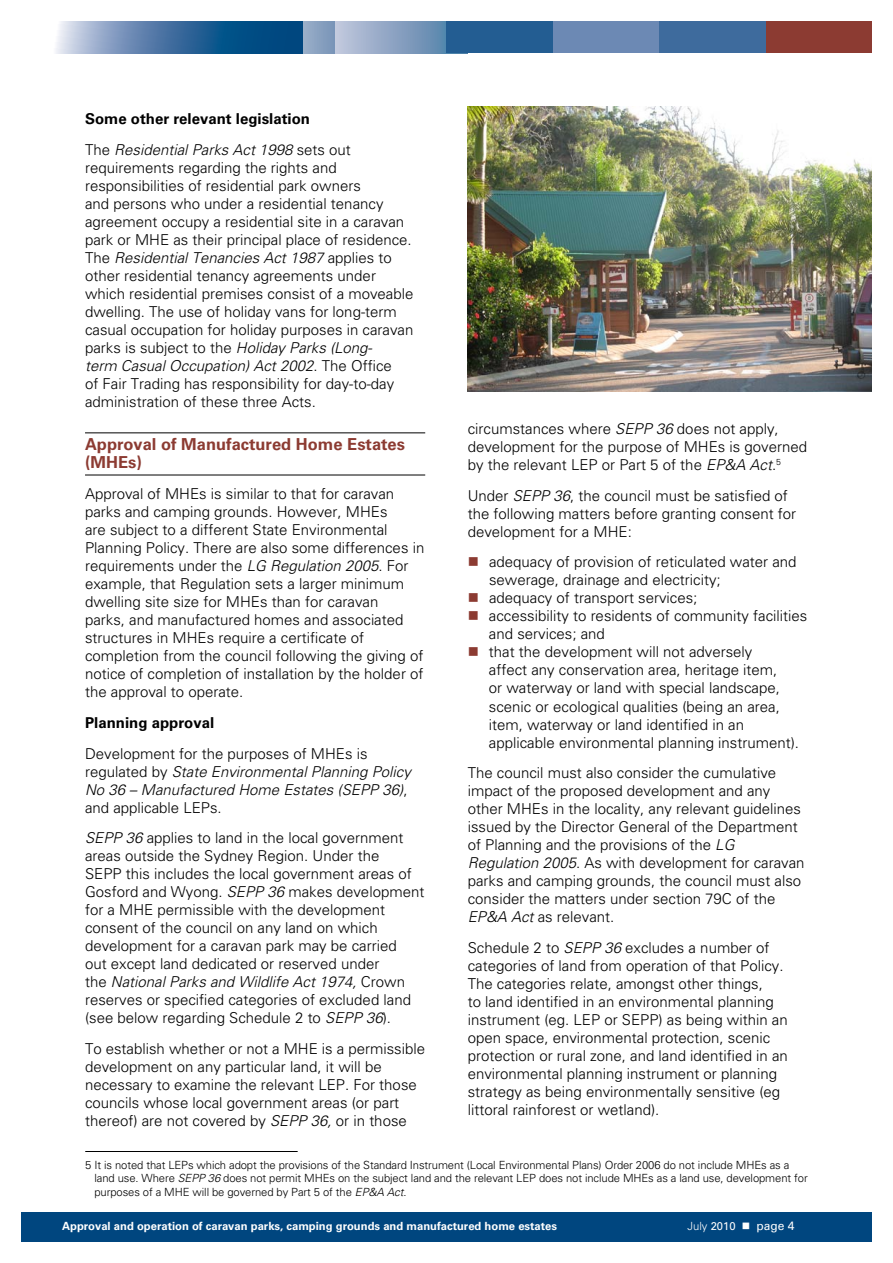
<style>
.page{position:relative;width:893px;height:1263px;background:#fff}
.page>*{position:absolute;margin:0;border:0;box-sizing:border-box;transform-origin:0 0}
.t1{font:700 16.5px/18px "Univers";color:#8c3b32}
.t2{font:300 15px/18px "Univers";color:#000}
.t3{font:italic 300 15px/18px "Univers";color:#000}
.t4{font:700 15px/30.8px "Univers";color:#000}
.t5{font:12px "Univers";color:#fff}
.t6{font:300 11.25px/13.5px "Univers";letter-spacing:-.01em;color:#000}
.t7{font:700 11.25px "Univers";color:#fff}
.s1{font-weight:300}
.s2{font-weight:300;font-style:italic}
.s3{font-style:italic}
.s4{font-style:normal}
.s5{font-weight:300;font-size:11.25px}
.s6{font-size:11.25px}
</style>
<div class="page">
<div style="left:21px;top:1212px;width:851px;height:30px;background:#00467f"></div>
<svg style="left:56px;top:21px;width:247px;height:32px;background:#4978a5"></svg>
<svg style="left:303px;top:21px;width:143px;height:32px;background:#8da5c3"></svg>
<div style="left:765px;top:21px;width:107px;height:32px;background:#8c3b32"></div>
<div style="left:659px;top:21px;width:106px;height:32px;background:#3e6b9d"></div>
<div style="left:553px;top:21px;width:106px;height:32px;background:#6c89b4"></div>
<div style="left:446px;top:21px;width:107px;height:32px;background:#235d92"></div>
<hr style="left:85px;top:432px;width:340px;height:1px;background:#000">
<hr style="left:85px;top:475px;width:340px;height:1px;background:#000">
<img style="left:468px;top:106px;width:404px;height:285px">
<hr style="left:85px;top:1151px;width:213px;height:1px;background:#000">
<p class="t4" style="left:85px;top:103px;width:267px">Some other relevant legislation<br><span class="s1">The</span> <span class="s2">Residential Parks Act 1998</span> <span class="s1">sets out</span></p>
<p class="t2" style="left:85px;top:158px;width:330px">requirements regarding the rights and responsibilities of residential park owners<br>and persons who under a residential tenancy agreement occupy a residential site in a caravan park or MHE as their principal place of residence.<br>The <span class="s3">Residential Tenancies Act 1987</span> applies to other residential tenancy agreements under which residential premises consist of a moveable dwelling. The use of holiday vans for long-term casual occupation for holiday purposes in caravan parks is subject to the <span class="s3">Holiday Parks (Long-<br>term Casual Occupation) Act 2002</span>. The Office<br>of Fair Trading has responsibility for day-to-day administration of these three Acts.</p>
<p class="t1" style="left:85px;top:436px;width:321px">Approval of Manufactured Home Estates (MHEs)</p>
<p class="t2" style="left:85px;top:485px;width:341px">Approval of MHEs is similar to that for caravan parks and camping grounds. However, MHEs<br>are subject to a different State Environmental Planning Policy. There are also some differences in requirements under the <span class="s3">LG Regulation 2005</span>. For example, that Regulation sets a larger minimum dwelling site size for MHEs than for caravan<br>parks, and manufactured homes and associated structures in MHEs require a certificate of completion from the council following the giving of notice of completion of installation by the holder of the approval to operate.</p>
<p class="t4" style="left:85px;top:707px;width:131px">Planning approval</p>
<p class="t3" style="left:85px;top:744px;width:327px"><span class="s4">Development for the purposes of MHEs is regulated by</span> State Environmental Planning Policy No 36 – Manufactured Home Estates (SEPP 36)<span class="s4">, and applicable LEPs.</span></p>
<p class="t2" style="left:85px;top:829px;width:341px"><span class="s3">SEPP 36</span> applies to land in the local government areas outside the Sydney Region. Under the<br>SEPP this includes the local government areas of Gosford and Wyong. <span class="s3">SEPP 36</span> makes development for a MHE permissible with the development consent of the council on any land on which development for a caravan park may be carried<br>out except land dedicated or reserved under<br>the <span class="s3">National Parks and Wildlife Act 1974,</span> Crown reserves or specified categories of excluded land (see below regarding Schedule 2 to <span class="s3">SEPP 36</span>).</p>
<p class="t2" style="left:85px;top:1040px;width:342px">To establish whether or not a MHE is a permissible development on any particular land, it will be necessary to examine the relevant LEP. For those councils whose local government areas (or part thereof) are not covered by <span class="s3">SEPP 36,</span> or in those</p>
<p class="t6" style="left:94px;top:1158px;width:715px;text-indent:-9px">5 It is noted that LEPs which adopt the provisions of the Standard Instrument (Local Environmental Plans) Order 2006 do not include MHEs as a land use. Where <span class="s3">SEPP 36</span> does not permit MHEs on the subject land and the relevant LEP does not include MHEs as a land use, development for purposes of a MHE will be governed by Part 5 of the <span class="s3">EP&amp;A Act</span>.</p>
<p class="t2" style="left:468px;top:420px;width:341px">circumstances where <span class="s3">SEPP 36</span> does not apply, development for the purpose of MHEs is governed by the relevant LEP or Part 5 of the <span class="s3">EP&amp;A Act</span>.<sup>5</sup></p>
<p class="t2" style="left:468px;top:486px;width:330px">Under <span class="s3">SEPP 36</span>, the council must be satisfied of the following matters before granting consent for development for a MHE:</p>
<p class="t2" style="left:489px;top:553px;width:320px">adequacy of provision of reticulated water and sewerage, drainage and electricity;<br>adequacy of transport services;<br>accessibility to residents of community facilities and services; and<br>that the development will not adversely<br>affect any conservation area, heritage item,<br>or waterway or land with special landscape, scenic or ecological qualities (being an area, item, waterway or land identified in an applicable environmental planning instrument).</p>
<p class="t2" style="left:468px;top:764px;width:338px">The council must also consider the cumulative impact of the proposed development and any other MHEs in the locality, any relevant guidelines issued by the Director General of the Department of Planning and the provisions of the <span class="s3">LG Regulation 2005</span>. As with development for caravan parks and camping grounds, the council must also consider the matters under section 79C of the <span class="s3">EP&amp;A Act</span> as relevant.</p>
<p class="t2" style="left:468px;top:939px;width:322px">Schedule 2 to <span class="s3">SEPP 36</span> excludes a number of categories of land from operation of that Policy.<br>The categories relate, amongst other things,<br>to land identified in an environmental planning instrument (eg. LEP or SEPP) as being within an open space, environmental protection, scenic protection or rural zone, and land identified in an environmental planning instrument or planning strategy as being environmentally sensitive (eg littoral rainforest or wetland).</p>
<p class="t7" style="left:62px;top:1220px;width:497px">Approval and operation of caravan parks, camping grounds and manufactured home estates</p>
<p class="t5" style="left:688px;top:1219px;width:109px"><span class="s5">July</span> <span class="s6">2010</span> ■ page 4</p>
</div>
